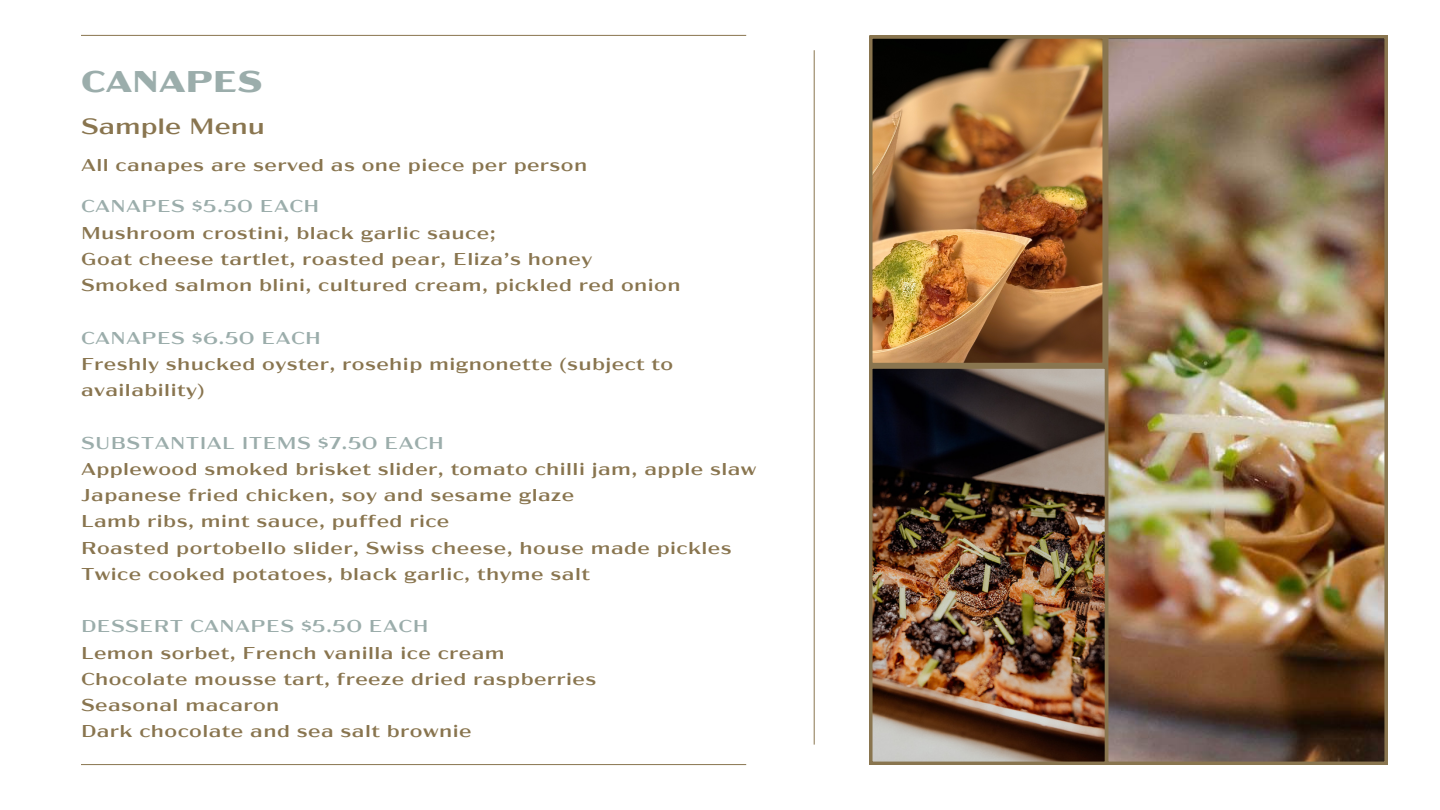
<style>
.page{position:relative;width:1440px;height:810px;background:#fff}
.page>*{position:absolute;margin:0;border:0;box-sizing:border-box;transform-origin:0 0}
.t1{font:700 29.8px "Acme Gothic Extra Wide";color:#9badab}
.t2{font:23px "Acme Gothic Extra Wide";color:#89754f}
.t3{font:22px "Acme Gothic Extra Wide";color:#89754f}
.t4{font:17.1px/26.2px "Acme Gothic Extra Wide";letter-spacing:.025em;color:#89754f}
.t5{font:17.1px "Acme Gothic Extra Wide";letter-spacing:.025em;color:#9badab}
</style>
<div class="page">
<hr style="left:81px;top:35px;width:665px;height:1px;background:#89754f">
<hr style="left:814px;top:50px;width:1px;height:695px;background:#89754f">
<img style="left:870px;top:366px;width:238px;height:399px">
<img style="left:1105px;top:35px;width:282px;height:729px">
<hr style="left:81px;top:764px;width:665px;height:1px;background:#89754f">
<img style="left:870px;top:36px;width:235px;height:330px">
<p class="t1" style="left:81px;top:68px;width:183px">CANAPES</p>
<p class="t3" style="left:81px;top:116px;width:185px">Sample Menu</p>
<p class="t4" style="left:81px;top:153px;width:508px">All canapes are served as one piece per person</p>
<p class="t5" style="left:81px;top:199px;width:240px">CANAPES $5.50 EACH</p>
<p class="t4" style="left:81px;top:220px;width:416px">Mushroom crostini, black garlic sauce;</p>
<p class="t4" style="left:81px;top:247px;width:513px">Goat cheese tartlet, roasted pear, Eliza’s honey</p>
<p class="t4" style="left:81px;top:273px;width:601px">Smoked salmon blini, cultured cream, pickled red onion</p>
<p class="t5" style="left:81px;top:330px;width:241px">CANAPES $6.50 EACH</p>
<p class="t4" style="left:81px;top:352px;width:594px">Freshly shucked oyster, rosehip mignonette (subject to availability)</p>
<p class="t5" style="left:81px;top:435px;width:365px">SUBSTANTIAL ITEMS $7.50 EACH</p>
<p class="t4" style="left:81px;top:457px;width:677px">Applewood smoked brisket slider, tomato chilli jam, apple slaw</p>
<p class="t4" style="left:81px;top:483px;width:495px">Japanese fried chicken, soy and sesame glaze</p>
<p class="t4" style="left:81px;top:509px;width:370px">Lamb ribs, mint sauce, puffed rice</p>
<p class="t4" style="left:81px;top:535px;width:652px">Roasted portobello slider, Swiss cheese, house made pickles</p>
<p class="t4" style="left:81px;top:562px;width:510px">Twice cooked potatoes, black garlic, thyme salt</p>
<p class="t5" style="left:81px;top:619px;width:349px">DESSERT CANAPES $5.50 EACH</p>
<p class="t4" style="left:81px;top:640px;width:425px">Lemon sorbet, French vanilla ice cream</p>
<p class="t4" style="left:81px;top:667px;width:517px">Chocolate mousse tart, freeze dried raspberries</p>
<p class="t4" style="left:81px;top:693px;width:200px">Seasonal macaron</p>
<p class="t4" style="left:81px;top:719px;width:392px">Dark chocolate and sea salt brownie</p>
<p class="t2" style="left:923px;top:489px;width:9px">´</p>
</div>
